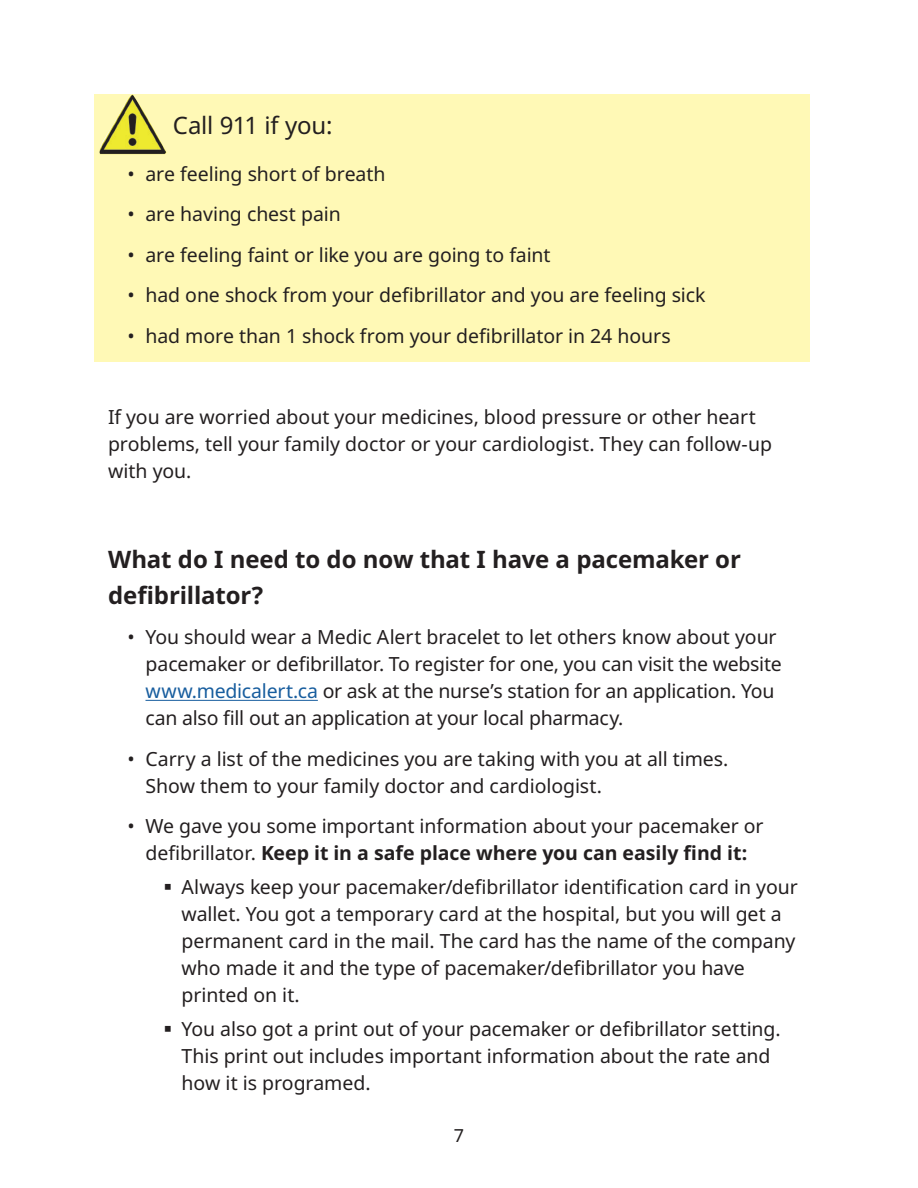
<style>
.page{position:relative;width:918px;height:1188px;background:#fff}
.page>*{position:absolute;margin:0;border:0;box-sizing:border-box;transform-origin:0 0}
.subtitle__H2{font:700 24px/36px "Noto Sans";letter-spacing:-.005em;color:#231f20}
.subtitle__H2__with_i{font:24px "Noto Sans";letter-spacing:-.005em;color:#231f20}
.bullets_-_round{font:19.5px/27px "Noto Sans";letter-spacing:-.005em;color:#231f20}
.subbullets{font:19.5px/27px "Noto Sans";letter-spacing:-.005em;color:#231f20}
.body{font:19.5px/27px "Noto Sans";letter-spacing:-.005em;color:#231f20}
.t1{font:18px "Noto Sans";color:#231f20}
.s1{color:#175d9e}
.s2{font-weight:700}
</style>
<div class="page">
<div style="left:94px;top:94px;width:716px;height:60px;background:#fff9b6"></div>
<div style="left:94px;top:147px;width:716px;height:53px;background:#fff9b6"></div>
<div style="left:94px;top:187px;width:716px;height:54px;background:#fff9b6"></div>
<div style="left:94px;top:228px;width:716px;height:53px;background:#fff9b6"></div>
<div style="left:94px;top:268px;width:716px;height:54px;background:#fff9b6"></div>
<div style="left:94px;top:309px;width:716px;height:53px;background:#fff9b6"></div>
<hr style="left:146px;top:700px;width:172px;height:1px;background:#175d9e">
<img style="left:99px;top:94px;width:68px;height:60px">
<h2 class="subtitle__H2__with_i" style="left:173px;top:108px;width:161px">Call 911 if you:</h2>
<p class="bullets_-_round" style="left:128px;top:161px;width:260px">• are feeling short of breath</p>
<p class="bullets_-_round" style="left:128px;top:201px;width:215px">• are having chest pain</p>
<p class="bullets_-_round" style="left:128px;top:242px;width:425px">• are feeling faint or like you are going to faint</p>
<p class="bullets_-_round" style="left:128px;top:282px;width:580px">• had one shock from your defibrillator and you are feeling sick</p>
<p class="bullets_-_round" style="left:128px;top:323px;width:545px">• had more than 1 shock from your defibrillator in 24 hours</p>
<p class="body" style="left:108px;top:404px;width:666px">If you are worried about your medicines, blood pressure or other heart problems, tell your family doctor or your cardiologist. They can follow-up with you.</p>
<h2 class="subtitle__H2" style="left:108px;top:542px;width:634px">What do I need to do now that I have a pacemaker or defibrillator?</h2>
<p class="bullets_-_round" style="left:146px;top:624px;width:638px;text-indent:-18px">• You should wear a Medic Alert bracelet to let others know about your pacemaker or defibrillator. To register for one, you can visit the website <span class="s1">www.medicalert.ca</span> or ask at the nurse’s station for an application. You can also fill out an application at your local pharmacy.</p>
<p class="bullets_-_round" style="left:146px;top:746px;width:585px;text-indent:-18px">• Carry a list of the medicines you are taking with you at all times.<br>Show them to your family doctor and cardiologist.</p>
<p class="bullets_-_round" style="left:128px;top:813px;width:638px;text-align:center">• We gave you some important information about your pacemaker or defibrillator. <span class="s2">Keep it in a safe place where you can easily find it:</span></p>
<p class="subbullets" style="left:182px;top:874px;width:618px">Always keep your pacemaker/defibrillator identification card in your wallet. You got a temporary card at the hospital, but you will get a permanent card in the mail. The card has the name of the company who made it and the type of pacemaker/defibrillator you have printed on it.</p>
<p class="subbullets" style="left:182px;top:1016px;width:601px">You also got a print out of your pacemaker or defibrillator setting.<br>This print out includes important information about the rate and how it is programed.</p>
<p class="t1" style="left:454px;top:1123px;width:12px">7</p>
</div>
